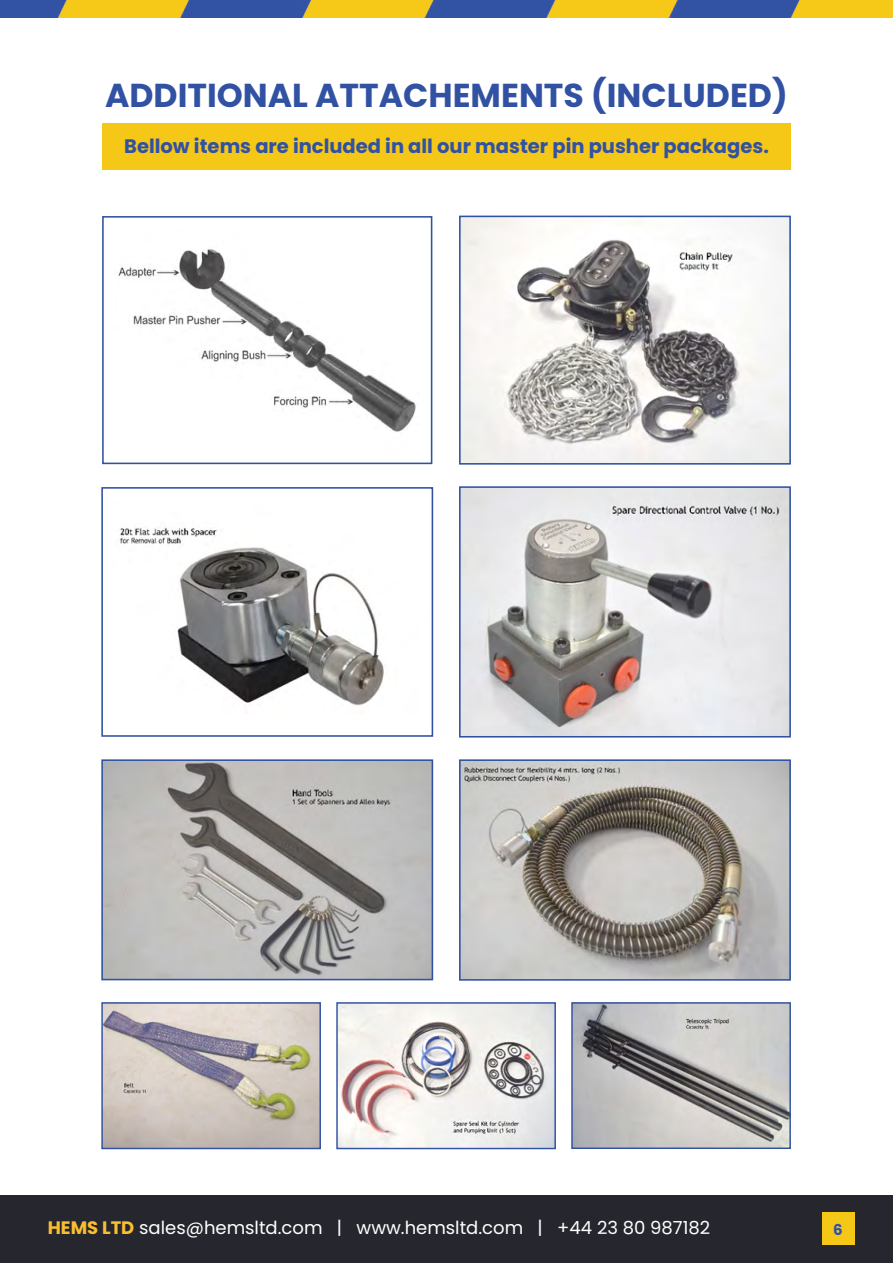
<style>
.page{position:relative;width:893px;height:1263px;background:#fff}
.page>*{position:absolute;margin:0;border:0;box-sizing:border-box;transform-origin:0 0}
.t1{font:700 33.15px "Poppins";color:#3151a3}
.t2{font:700 19.5px "Poppins";color:#3151a3}
.t3{font:18px "Poppins";color:#fff}
.t4{font:700 15px "Poppins";color:#3151a3}
.s1{font-weight:700;color:#fabf30}
</style>
<div class="page">
<div style="left:0;top:1195px;width:893px;height:68px;background:#26262e"></div>
<div style="left:822px;top:1212px;width:32px;height:32px;background:#f5c717"></div>
<div style="left:102px;top:124px;width:689px;height:46px;background:#f5c717"></div>
<img style="left:0;top:0;width:893px;height:17px">
<img style="left:118px;top:249px;width:299px;height:183px">
<div style="left:102px;top:216px;width:330px;height:248px;border:2px solid #3151a3"></div>
<img style="left:462px;top:219px;width:326px;height:243px">
<div style="left:459px;top:216px;width:332px;height:249px;border:2px solid #3151a3"></div>
<img style="left:119px;top:527px;width:266px;height:179px">
<div style="left:101px;top:487px;width:332px;height:250px;border:2px solid #3151a3"></div>
<img style="left:462px;top:489px;width:326px;height:245px">
<div style="left:459px;top:486px;width:332px;height:251px;border:2px solid #3151a3"></div>
<img style="left:104px;top:762px;width:326px;height:215px">
<div style="left:101px;top:759px;width:332px;height:221px;border:2px solid #3151a3"></div>
<img style="left:462px;top:762px;width:326px;height:216px">
<div style="left:459px;top:759px;width:332px;height:222px;border:2px solid #3151a3"></div>
<img style="left:103px;top:1004px;width:216px;height:143px">
<div style="left:101px;top:1002px;width:220px;height:147px;border:1px solid #3151a3"></div>
<img style="left:338px;top:1004px;width:216px;height:143px">
<div style="left:336px;top:1002px;width:220px;height:147px;border:1px solid #3151a3"></div>
<img style="left:573px;top:1004px;width:216px;height:143px">
<div style="left:571px;top:1002px;width:220px;height:147px;border:1px solid #3151a3"></div>
<h1 class="t1" style="left:105px;top:76px;width:684px">ADDITIONAL ATTACHEMENTS (INCLUDED)</h1>
<p class="t2" style="left:124px;top:135px;width:646px">Bellow items are included in all our master pin pusher packages.</p>
<p class="t3" style="left:48px;top:1217px;width:664px"><span class="s1">HEMS LTD</span> sales@hemsltd.com | www.hemsltd.com | +44 23 80 987182</p>
<p class="t4" style="left:833px;top:1221px;width:11px">6</p>
</div>
